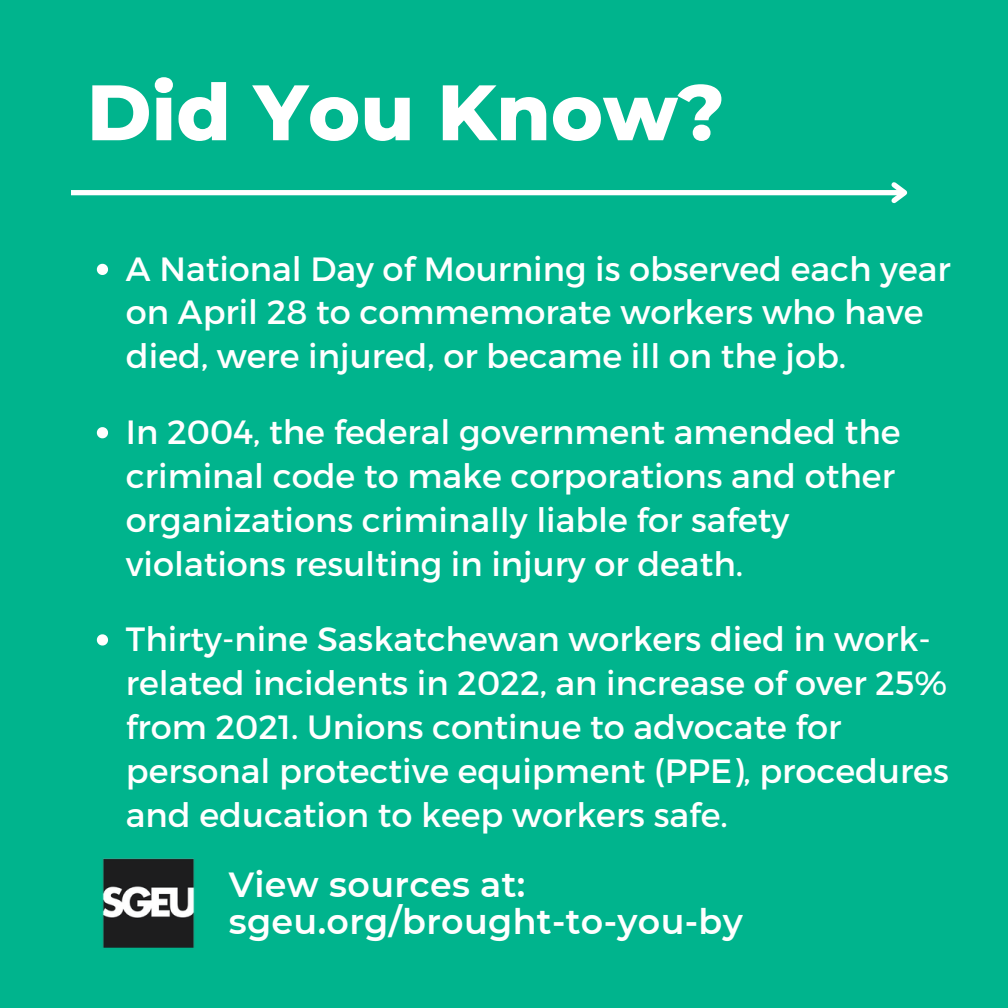
<style>
.page{position:relative;width:1008px;height:1008px;background:#00b48d}
.page>*{position:absolute;margin:0;border:0;box-sizing:border-box;transform-origin:0 0}
.t1{font:800 78.4px "Montserrat";color:#fff}
.t2{font:600 35px/36.8px "Montserrat";letter-spacing:.01em;color:#fff}
.t3{font:33.6px/43.8px "Montserrat";color:#fff}
</style>
<div class="page">
<div style="left:71px;top:190px;width:834px;height:5px;background:#fff"></div>
<svg style="left:887px;top:182px;width:21px;height:22px"></svg>
<svg style="left:97px;top:264px;width:11px;height:11px"></svg>
<svg style="left:97px;top:427px;width:11px;height:11px"></svg>
<svg style="left:97px;top:634px;width:11px;height:12px"></svg>
<img style="left:102px;top:858px;width:93px;height:90px">
<h1 class="t1" style="left:87px;top:64px;width:639px">Did You Know?</h1>
<p class="t3" style="left:126px;top:245px;width:826px">A National Day of Mourning is observed each year on April 28 to commemorate workers who have died, were injured, or became ill on the job.</p>
<p class="t3" style="left:126px;top:408px;width:776px">In 2004, the federal government amended the criminal code to make corporations and other organizations criminally liable for safety violations resulting in injury or death.</p>
<p class="t3" style="left:126px;top:616px;width:824px">Thirty-nine Saskatchewan workers died in work&shy;related incidents in 2022, an increase of over 25% from 2021. Unions continue to advocate for personal protective equipment (PPE), procedures and education to keep workers safe.</p>
<h2 class="t2" style="left:229px;top:866px;width:516px">View sources at: sgeu.org/brought-to-you-by</h2>
</div>
